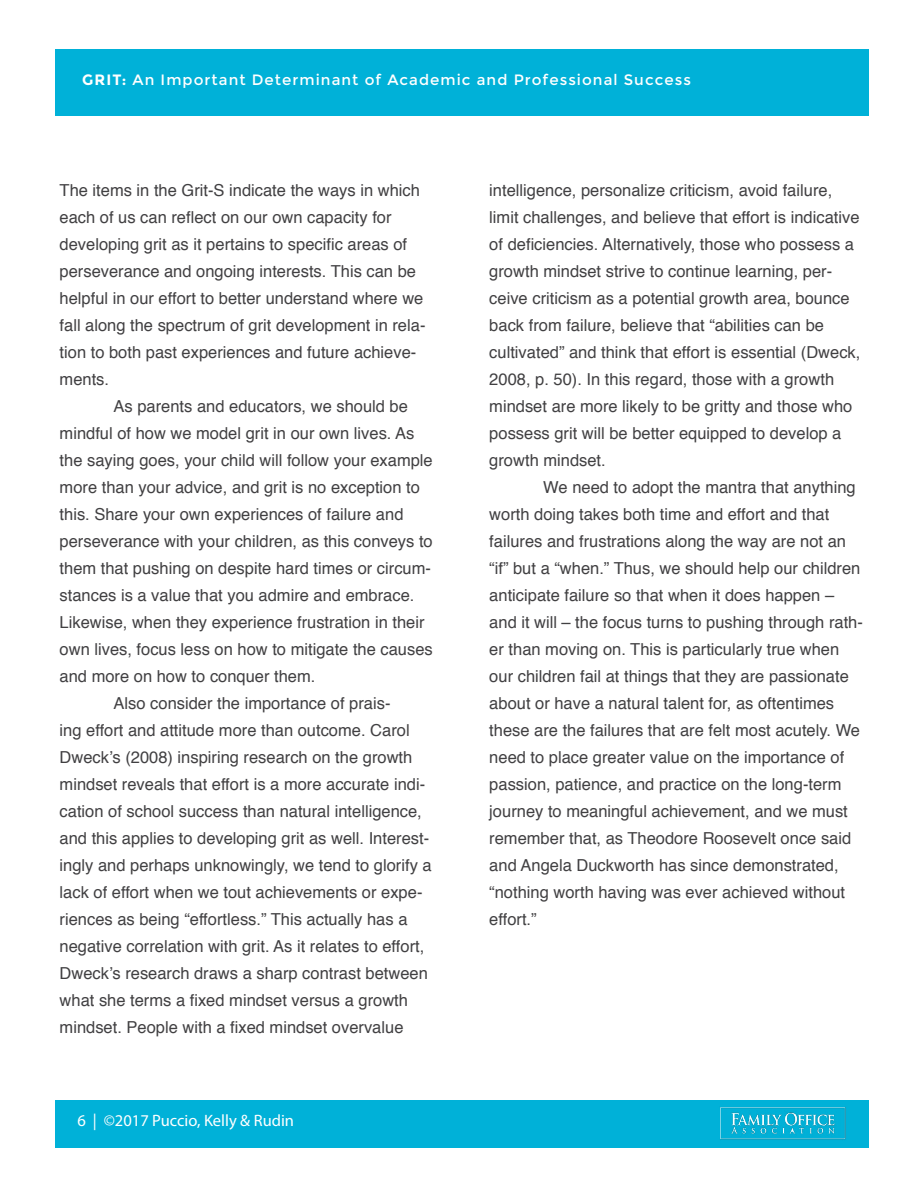
<style>
.page{position:relative;width:918px;height:1188px;background:#fff}
.page>*{position:absolute;margin:0;border:0;box-sizing:border-box;transform-origin:0 0}
.t1{font:16.5px/27px "Helvetica";color:#414042}
.t2{font:16.5px "Myriad Pro";color:#fff}
.t3{font:15px "Montserrat";letter-spacing:.07em;color:#fff}
.s1{font-weight:700}
</style>
<div class="page">
<div style="left:55px;top:50px;width:813px;height:66px;background:#00b1d8"></div>
<div style="left:55px;top:1100px;width:813px;height:47px;background:#00b1d8"></div>
<img style="left:720px;top:1107px;width:126px;height:33px">
<p class="t3" style="left:82px;top:71px;width:610px"><span class="s1">GRIT:</span> An Important Determinant of Academic and Professional Success</p>
<p class="t1" style="left:60px;top:177px;width:367px">The items in the Grit-S indicate the ways in which each of us can reflect on our own capacity for developing grit as it pertains to specific areas of perseverance and ongoing interests. This can be helpful in our effort to better understand where we fall along the spectrum of grit development in rela&shy;tion to both past experiences and future achieve&shy;ments.</p>
<p class="t1" style="left:114px;top:393px;width:296px">As parents and educators, we should be</p>
<p class="t1" style="left:60px;top:420px;width:356px">mindful of how we model grit in our own lives. As</p>
<p class="t1" style="left:60px;top:447px;width:375px">the saying goes, your child will follow your example</p>
<p class="t1" style="left:60px;top:474px;width:362px">more than your advice, and grit is no exception to</p>
<p class="t1" style="left:60px;top:501px;width:345px">this. Share your own experiences of failure and</p>
<p class="t1" style="left:60px;top:528px;width:375px">perseverance with your children, as this conveys to</p>
<p class="t1" style="left:60px;top:555px;width:373px">them that pushing on despite hard times or circum-</p>
<p class="t1" style="left:60px;top:582px;width:356px">stances is a value that you admire and embrace.</p>
<p class="t1" style="left:60px;top:609px;width:366px">Likewise, when they experience frustration in their</p>
<p class="t1" style="left:60px;top:636px;width:375px">own lives, focus less on how to mitigate the causes</p>
<p class="t1" style="left:60px;top:663px;width:257px">and more on how to conquer them.</p>
<p class="t1" style="left:114px;top:690px;width:278px">Also consider the importance of prais-</p>
<p class="t1" style="left:60px;top:717px;width:352px">ing effort and attitude more than outcome. Carol</p>
<p class="t1" style="left:60px;top:744px;width:354px">Dweck’s (2008) inspiring research on the growth</p>
<p class="t1" style="left:60px;top:771px;width:367px">mindset reveals that effort is a more accurate indi-</p>
<p class="t1" style="left:60px;top:798px;width:364px">cation of school success than natural intelligence,</p>
<p class="t1" style="left:60px;top:825px;width:371px">and this applies to developing grit as well. Interest-</p>
<p class="t1" style="left:60px;top:852px;width:374px">ingly and perhaps unknowingly, we tend to glorify a</p>
<p class="t1" style="left:60px;top:879px;width:364px">lack of effort when we tout achievements or expe-</p>
<p class="t1" style="left:60px;top:906px;width:349px">riences as being “effortless.” This actually has a</p>
<p class="t1" style="left:60px;top:933px;width:366px">negative correlation with grit. As it relates to effort,</p>
<p class="t1" style="left:60px;top:960px;width:370px">Dweck’s research draws a sharp contrast between</p>
<p class="t1" style="left:60px;top:987px;width:350px">what she terms a fixed mindset versus a growth</p>
<p class="t1" style="left:60px;top:1014px;width:345px">mindset. People with a fixed mindset overvalue</p>
<p class="t2" style="left:77px;top:1110px;width:218px">6 | ©2017 Puccio, Kelly &amp; Rudin</p>
<p class="t1" style="left:489px;top:177px;width:373px">intelligence, personalize criticism, avoid failure, limit challenges, and believe that effort is indicative of deficiencies. Alternatively, those who possess a growth mindset strive to continue learning, per&shy;ceive criticism as a potential growth area, bounce back from failure, believe that “abilities can be cultivated” and think that effort is essential (Dweck, 2008, p. 50). In this regard, those with a growth mindset are more likely to be gritty and those who possess grit will be better equipped to develop a growth mindset.</p>
<p class="t1" style="left:489px;top:474px;width:375px;text-indent:54px">We need to adopt the mantra that anything worth doing takes both time and effort and that failures and frustrations along the way are not an “if” but a “when.” Thus, we should help our children anticipate failure so that when it does happen – and it will – the focus turns to pushing through rath&shy;er than moving on. This is particularly true when our children fail at things that they are passionate about or have a natural talent for, as oftentimes these are the failures that are felt most acutely. We need to place greater value on the importance of passion, patience, and practice on the long-term journey to meaningful achievement, and we must remember that, as Theodore Roosevelt once said and Angela Duckworth has since demonstrated, “nothing worth having was ever achieved without effort.”</p>
</div>
